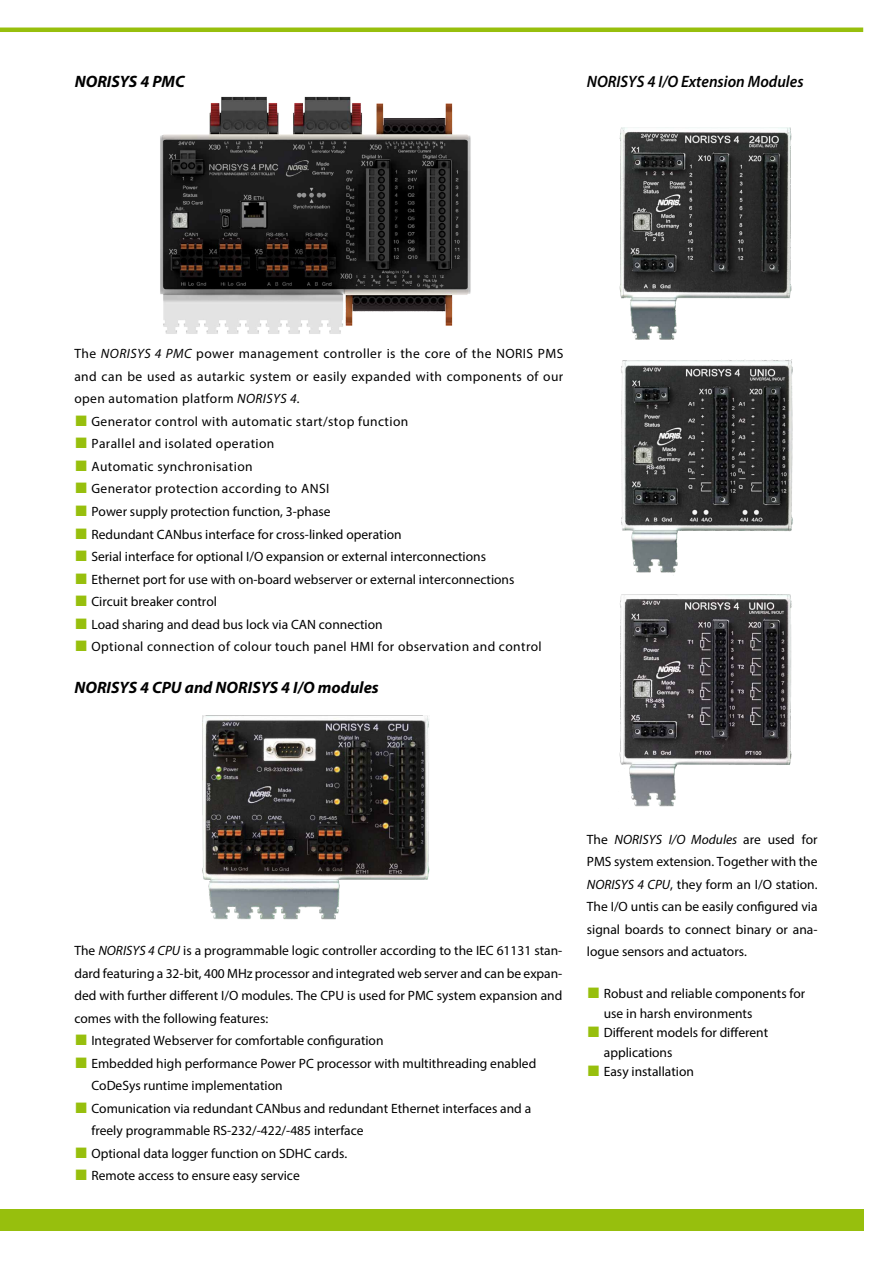
<style>
.page{position:relative;width:893px;height:1263px;background:#fff}
.page>*{position:absolute;margin:0;border:0;box-sizing:border-box;transform-origin:0 0}
.t1{font:italic 700 16.5px "Myriad Pro";color:#000}
.t2{font:italic 600 16.5px "Myriad Pro";color:#000;scale:.95 1}
.t3{font:13.5px/22.5px "Myriad Pro";color:#000}
.t4{font:13.5px "Myriad Pro";letter-spacing:.03em;color:#000}
.s1{font-style:italic}
.s2{font-family:"Arial";font-size:22.5px;color:#97bf0d}
</style>
<div class="page">
<hr style="left:0;top:28px;width:863px;height:4px;background:#97bf0d">
<div style="left:0;top:1210px;width:863px;height:21px;background:#97bf0d"></div>
<img style="left:160px;top:96px;width:311px;height:238px">
<img style="left:202px;top:715px;width:228px;height:205px">
<img style="left:619px;top:128px;width:173px;height:211px">
<img style="left:621px;top:359px;width:172px;height:214px">
<img style="left:619px;top:594px;width:173px;height:213px">
<p class="t1" style="left:75px;top:70px;width:111px">NORISYS 4 PMC</p>
<p class="t2" style="left:587px;top:71px;width:230px">NORISYS 4 I/O Extension Modules</p>
<p class="t3" style="left:74px;top:342px;width:491px;text-align:justify">The <span class="s1">NORISYS 4 PMC</span> power management controller is the core of the NORIS PMS and can be used as autarkic system or easily expanded with components of our open automation platform <span class="s1">NORISYS 4.</span></p>
<p class="t4" style="left:74px;top:413px;width:335px"><span class="s2">■</span> Generator control with automatic start/stop function</p>
<p class="t4" style="left:74px;top:436px;width:202px"><span class="s2">■</span> Parallel and isolated operation</p>
<p class="t4" style="left:74px;top:458px;width:180px"><span class="s2">■</span> Automatic synchronisation</p>
<p class="t4" style="left:74px;top:481px;width:256px"><span class="s2">■</span> Generator protection according to ANSI</p>
<p class="t3" style="left:74px;top:500px;width:258px"><span class="s2">■</span> Power supply protection function, 3-phase</p>
<p class="t3" style="left:74px;top:522px;width:329px"><span class="s2">■</span> Redundant CANbus interface for cross-linked operation</p>
<p class="t3" style="left:74px;top:545px;width:413px"><span class="s2">■</span> Serial interface for optional I/O expansion or external interconnections</p>
<p class="t3" style="left:74px;top:567px;width:441px"><span class="s2">■</span> Ethernet port for use with on-board webserver or external interconnections</p>
<p class="t3" style="left:74px;top:590px;width:144px"><span class="s2">■</span> Circuit breaker control</p>
<p class="t3" style="left:74px;top:612px;width:310px"><span class="s2">■</span> Load sharing and dead bus lock via CAN connection</p>
<p class="t4" style="left:74px;top:638px;width:469px"><span class="s2">■</span> Optional connection of colour touch panel HMI for observation and control</p>
<p class="t1" style="left:74px;top:676px;width:306px">NORISYS 4 CPU and NORISYS 4 I/O modules</p>
<p class="t3" style="left:74px;top:939px;width:489px;text-align:justify">The <span class="s1">NORISYS 4 CPU</span> is a programmable logic controller according to the IEC 61131 stan&shy;dard featuring a 32-bit, 400 MHz processor and integrated web server and can be expan&shy;ded with further different I/O modules. The CPU is used for PMC system expansion and comes with the following features:</p>
<p class="t3" style="left:74px;top:1029px;width:311px"><span class="s2">■</span> Integrated Webserver for comfortable configuration</p>
<p class="t3" style="left:91px;top:1052px;width:446px;text-indent:-17px"><span class="s2">■</span> Embedded high performance Power PC processor with multithreading enabled<br>CoDeSys runtime implementation</p>
<p class="t3" style="left:91px;top:1097px;width:441px;text-indent:-17px"><span class="s2">■</span> Comunication via redundant CANbus and redundant Ethernet interfaces and a freely programmable RS-232/-422/-485 interface</p>
<p class="t3" style="left:74px;top:1142px;width:274px"><span class="s2">■</span> Optional data logger function on SDHC cards.</p>
<p class="t3" style="left:74px;top:1164px;width:227px"><span class="s2">■</span> Remote access to ensure easy service</p>
<p class="t3" style="left:587px;top:828px;width:232px;text-align:justify">The <span class="s1">NORISYS I/O Modules</span> are used for PMS system extension. Together with the <span class="s1">NORISYS 4 CPU</span>, they form an I/O station.<br>The I/O untis can be easily configured via signal boards to connect binary or ana&shy;logue sensors and actuators.</p>
<p class="t3" style="left:604px;top:984px;width:203px;line-height:19.5px;text-indent:-17px"><span class="s2">■</span> Robust and reliable components for use in harsh environments</p>
<p class="t3" style="left:604px;top:1023px;width:166px;line-height:19.5px;text-indent:-17px"><span class="s2">■</span> Different models for different applications</p>
<p class="t3" style="left:587px;top:1060px;width:109px"><span class="s2">■</span> Easy installation</p>
</div>
